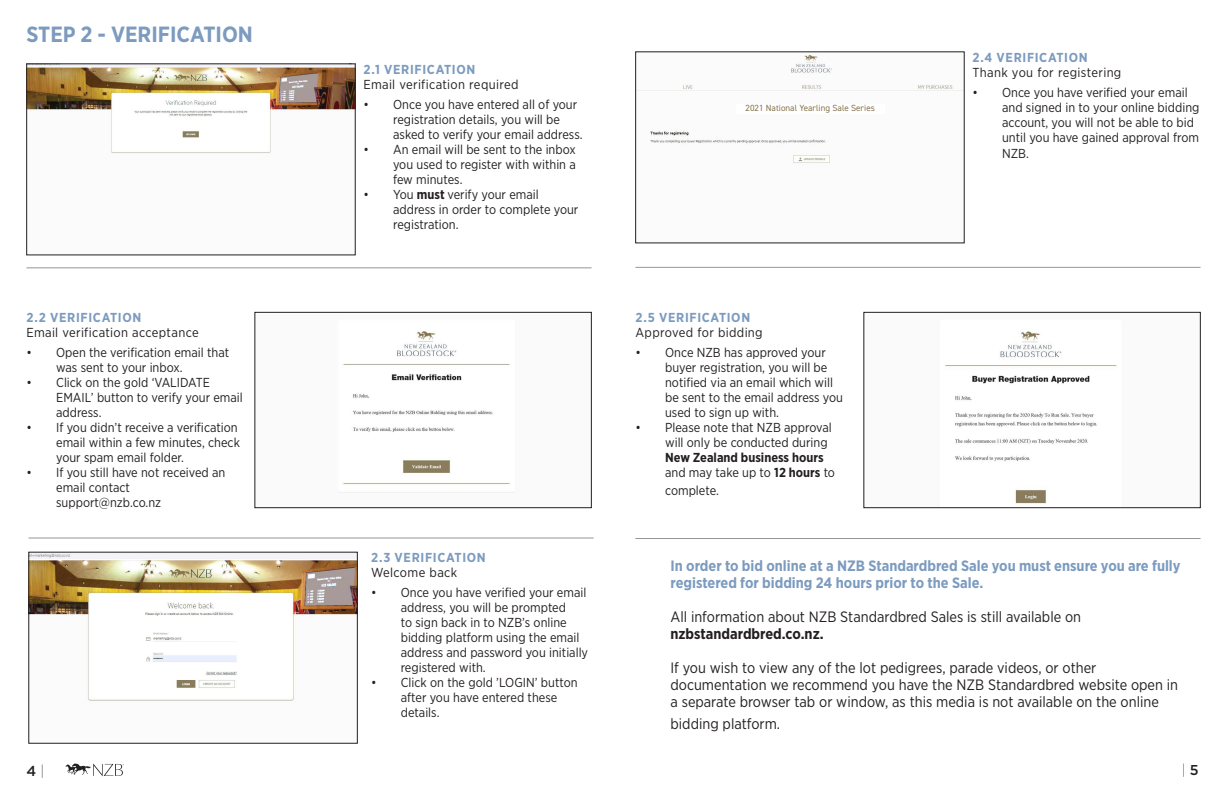
<style>
.page{position:relative;width:1224px;height:792px;background:#fff}
.page>*{position:absolute;margin:0;border:0;box-sizing:border-box;transform-origin:0 0}
.t1{font:700 22px "Gotham Narrow";color:#7c9bbf}
.t2{font:15px/17px "Gotham Narrow";color:#231f20}
.t3{font:700 15px/17px "Gotham Narrow";color:#7c9bbf}
.t4{font:500 14.4px "Gotham";color:#231f20}
.t5{font:200 14.3px "Gotham";color:#231f20}
.t6{font:13px/15px "Gotham Narrow";color:#231f20}
.t7{font:13px "Gotham Narrow";letter-spacing:.025em;color:#231f20}
.t8{font:700 13px "Gotham Narrow";letter-spacing:.05em;color:#7c9bbf}
.t9{font:9px "DIN2014";color:#877650}
.s1{font-weight:200}
.s2{font-weight:700}
.s3{font-weight:500}
</style>
<div class="page">
<svg style="left:66px;top:763px;width:58px;height:13px"></svg>
<img style="left:28px;top:66px;width:325px;height:88px">
<hr style="left:26px;top:268px;width:566px;height:1px;background:#949698">
<img style="left:338px;top:331px;width:177px;height:162px">
<div style="left:255px;top:312px;width:337px;height:196px;border:1px solid #231f20"></div>
<hr style="left:29px;top:538px;width:565px;height:1px;background:#949698">
<img style="left:31px;top:554px;width:325px;height:147px">
<img style="left:637px;top:54px;width:325px;height:109px">
<hr style="left:635px;top:267px;width:566px;height:1px;background:#949698">
<img style="left:945px;top:331px;width:172px;height:173px">
<div style="left:864px;top:312px;width:337px;height:196px;border:1px solid #231f20"></div>
<hr style="left:635px;top:538px;width:566px;height:1px;background:#949698">
<div style="left:736px;top:104px;width:148px;height:10px;background:#fff"></div>
<p class="t1" style="left:26px;top:20px;width:228px">STEP 2 - VERIFICATION</p>
<p class="t8" style="left:26px;top:310px;width:116px">2.2 VERIFICATION</p>
<p class="t7" style="left:26px;top:325px;width:174px">Email verification acceptance</p>
<p class="t6" style="left:56px;top:345px;width:175px;text-indent:-30px">• Open the verification email that was sent to your inbox.</p>
<p class="t6" style="left:56px;top:375px;width:188px;text-indent:-30px">• Click on the gold ‘VALIDATE<br>EMAIL’ button to verify your email address.</p>
<p class="t6" style="left:56px;top:420px;width:185px;text-indent:-30px">• If you didn’t receive a verification email within a few minutes, check your spam email folder.</p>
<p class="t6" style="left:56px;top:465px;width:171px;text-indent:-30px">• If you still have not received an email contact support@nzb.co.nz</p>
<p class="t4" style="left:26px;top:761px;width:19px">4 <span class="s1">|</span></p>
<p class="t8" style="left:363px;top:61px;width:113px">2.1 VERIFICATION</p>
<p class="t7" style="left:363px;top:76px;width:157px">Email verification required</p>
<p class="t6" style="left:393px;top:96px;width:191px;text-indent:-30px">• Once you have entered all of your registration details, you will be asked to verify your email address.</p>
<p class="t6" style="left:393px;top:141px;width:184px;text-align:justify;text-indent:-30px">• An email will be sent to the inbox you used to register with within a few minutes.</p>
<p class="t6" style="left:393px;top:186px;width:187px;text-indent:-30px">• You <span class="s2">must</span> verify your email address in order to complete your registration.</p>
<p class="t8" style="left:371px;top:549px;width:116px">2.3 VERIFICATION</p>
<p class="t7" style="left:371px;top:565px;width:88px">Welcome back</p>
<p class="t6" style="left:401px;top:585px;width:189px;text-indent:-30px">• Once you have verified your email address, you will be prompted<br>to sign back in to NZB’s online bidding platform using the email address and password you initially registered with.</p>
<p class="t6" style="left:401px;top:675px;width:178px;text-indent:-30px">• Click on the gold ’LOGIN’ button after you have entered these details.</p>
<p class="t9" style="left:746px;top:103px;width:131px">2021 National Yearling Sale Series</p>
<p class="t8" style="left:635px;top:310px;width:116px">2.5 VERIFICATION</p>
<p class="t7" style="left:635px;top:325px;width:129px">Approved for bidding</p>
<p class="t6" style="left:665px;top:345px;width:179px;text-indent:-30px">• Once NZB has approved your buyer registration, you will be notified via an email which will be sent to the email address you used to sign up with.</p>
<p class="t6" style="left:665px;top:420px;width:171px;text-indent:-30px">• Please note that NZB approval will only be conducted during<br><span class="s2">New Zealand business hours </span>and may take up to <span class="s2">12 hours</span> to</p>
<p class="t6" style="left:665px;top:483px;width:55px">complete.</p>
<p class="t8" style="left:972px;top:49px;width:117px">2.4 VERIFICATION</p>
<p class="t7" style="left:972px;top:64px;width:151px">Thank you for registering</p>
<p class="t6" style="left:1002px;top:84px;width:199px;text-indent:-30px">• Once you have verified your email and signed in to your online bidding account, you will not be able to bid until you have gained approval from<br>NZB.</p>
<p class="t3" style="left:671px;top:557px;width:512px">In order to bid online at a NZB Standardbred Sale you must ensure you are fully registered for bidding 24 hours prior to the Sale.</p>
<p class="t2" style="left:671px;top:608px;width:412px">All information about NZB Standardbred Sales is still available on <span class="s2">nzbstandardbred.co.nz.</span></p>
<p class="t2" style="left:671px;top:659px;width:509px">If you wish to view any of the lot pedigrees, parade videos, or other documentation we recommend you have the NZB Standardbred website open in a separate browser tab or window, as this media is not available on the online</p>
<p class="t2" style="left:671px;top:715px;width:111px">bidding platform.</p>
<p class="t5" style="left:1182px;top:761px;width:18px">| <span class="s3">5</span></p>
</div>
